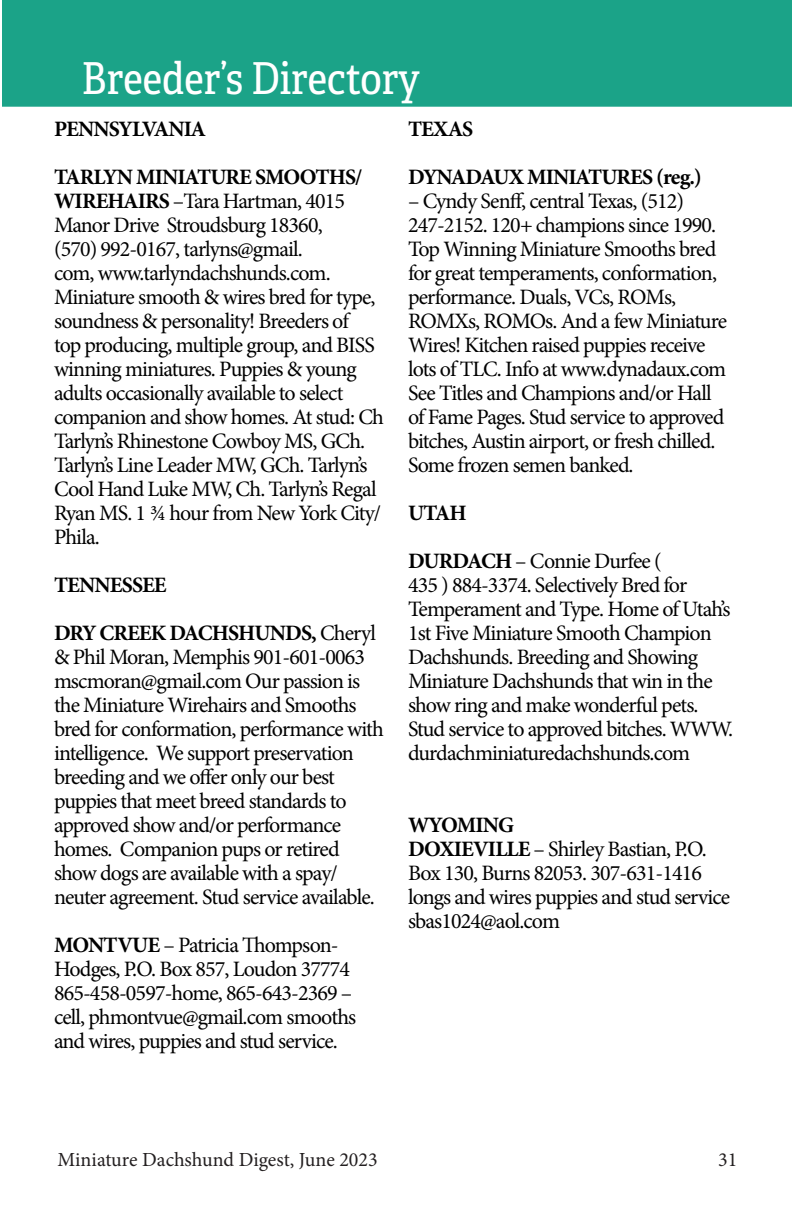
<style>
.page{position:relative;width:792px;height:1224px;background:#fff}
.page>*{position:absolute;margin:0;border:0;box-sizing:border-box;transform-origin:0 0}
.t1{font:44px "Adelle Condensed";color:#fff}
.t2{font:22px/24px "Minion Pro";letter-spacing:-.04em;color:#000}
.t3{font:700 22px/48px "Minion Pro";letter-spacing:-.04em;color:#000}
.t4{font:20px "Minion Pro";color:#231f20}
.s1{font-weight:700}
.s2{font-weight:400}
</style>
<div class="page">
<div style="left:2px;top:0;width:790px;height:107px;background:#1ba388"></div>
<h1 class="t1" style="left:82px;top:47px;width:340px">Breeder’s Directory</h1>
<p class="t3" style="left:54px;top:105px;width:310px">PENNSYLVANIA<br>TARLYN MINIATURE SMOOTHS/</p>
<p class="t2" style="left:54px;top:189px;width:332px"><span class="s1">WIREHAIRS</span> –Tara Hartman, 4015<br>Manor Drive Stroudsburg 18360,<br>(570) 992-0167, tarlyns@gmail.<br>com, www.tarlyndachshunds.com.<br>Miniature smooth &amp; wires bred for type, soundness &amp; personality! Breeders of<br>top producing, multiple group, and BISS winning miniatures. Puppies &amp; young adults occasionally available to select companion and show homes. At stud: Ch Tarlyn’s Rhinestone Cowboy MS, GCh.<br>Tarlyn’s Line Leader MW, GCh. Tarlyn’s Cool Hand Luke MW, Ch. Tarlyn’s Regal Ryan MS. 1 ¾ hour from New York City/ Phila.</p>
<p class="t3" style="left:54px;top:561px;width:324px">TENNESSEE<br>DRY CREEK DACHSHUNDS, <span class="s2">Cheryl</span></p>
<p class="t2" style="left:54px;top:645px;width:331px">&amp; Phil Moran, Memphis 901-601-0063 mscmoran@gmail.com Our passion is the Miniature Wirehairs and Smooths bred for conformation, performance with intelligence. We support preservation breeding and we offer only our best puppies that meet breed standards to approved show and/or performance homes. Companion pups or retired show dogs are available with a spay/ neuter agreement. Stud service available.</p>
<p class="t2" style="left:54px;top:933px;width:304px"><span class="s1">MONTVUE</span> – Patricia Thompson-Hodges, P.O. Box 857, Loudon 37774<br>865-458-0597-home, 865-643-2369 – cell, phmontvue@gmail.com smooths and wires, puppies and stud service.</p>
<p class="t3" style="left:408px;top:105px;width:296px">TEXAS<br>DYNADAUX MINIATURES (reg.)</p>
<p class="t2" style="left:408px;top:189px;width:321px">– Cyndy Senff, central Texas, (512)<br>247-2152. 120+ champions since 1990.<br>Top Winning Miniature Smooths bred for great temperaments, conformation, performance. Duals, VCs, ROMs, ROMXs, ROMOs. And a few Miniature Wires! Kitchen raised puppies receive lots of TLC. Info at www.dynadaux.com See Titles and Champions and/or Hall of Fame Pages. Stud service to approved bitches, Austin airport, or fresh chilled.<br>Some frozen semen banked.</p>
<p class="t2" style="left:408px;top:489px;width:255px;line-height:48px"><span class="s1">UTAH<br>DURDACH</span> – Connie Durfee (</p>
<p class="t2" style="left:408px;top:573px;width:327px">435 ) 884-3374. Selectively Bred for Temperament and Type. Home of Utah’s 1st Five Miniature Smooth Champion Dachshunds. Breeding and Showing Miniature Dachshunds that win in the show ring and make wonderful pets.<br>Stud service to approved bitches. WWW. durdachminiaturedachshunds.com</p>
<p class="t2" style="left:408px;top:813px;width:324px"><span class="s1">WYOMING<br>DOXIEVILLE</span> – Shirley Bastian, P.O.<br>Box 130, Burns 82053. 307-631-1416 longs and wires puppies and stud service sbas1024@aol.com</p>
<p class="t4" style="left:58px;top:1146px;width:322px">Miniature Dachshund Digest, June 2023</p>
<p class="t4" style="left:718px;top:1146px;width:21px">31</p>
</div>
